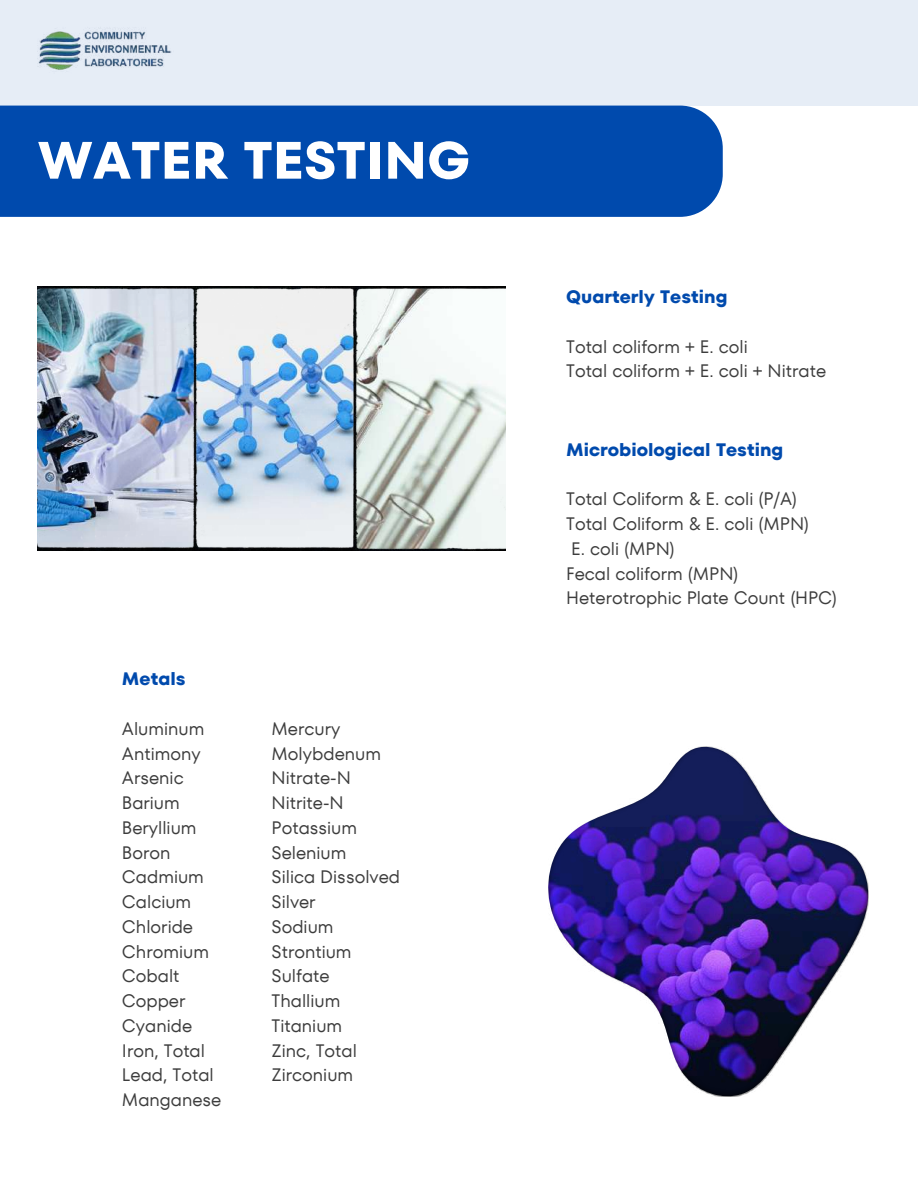
<style>
.page{position:relative;width:918px;height:1188px;background:#fff}
.page>*{position:absolute;margin:0;border:0;box-sizing:border-box;transform-origin:0 0}
.t1{font:700 52.5px "TT Fors";color:#fff}
.t2{font:18px/24.8px "TT Fors";color:#3d3d3d}
.t3{font:700 18px "TT Fors";color:#004aad}
</style>
<div class="page">
<div style="left:0;top:106px;width:723px;height:111px;background:#004aad"></div>
<img style="left:38px;top:287px;width:467px;height:263px">
<img style="left:548px;top:747px;width:320px;height:349px">
<div style="left:0;top:0;width:918px;height:106px;background:#e6edf6"></div>
<h1 class="t1" style="left:38px;top:124px;width:434px">WATER TESTING</h1>
<p class="t3" style="left:122px;top:666px;width:65px">Metals</p>
<p class="t2" style="left:122px;top:716px;width:101px">Aluminum<br>Antimony<br>Arsenic<br>Barium<br>Beryllium<br>Boron<br>Cadmium<br>Calcium<br>Chloride<br>Chromium<br>Cobalt<br>Copper<br>Cyanide<br>Iron, Total<br>Lead, Total<br>Manganese</p>
<p class="t2" style="left:272px;top:716px;width:130px">Mercury<br>Molybdenum<br>Nitrate-N<br>Nitrite-N<br>Potassium<br>Selenium<br>Silica Dissolved<br>Silver<br>Sodium<br>Strontium<br>Sulfate<br>Thallium<br>Titanium<br>Zinc, Total<br>Zirconium</p>
<p class="t3" style="left:566px;top:284px;width:163px">Quarterly Testing</p>
<p class="t2" style="left:566px;top:334px;width:261px">Total coliform + E. coli<br>Total coliform + E. coli + Nitrate</p>
<p class="t3" style="left:566px;top:437px;width:219px">Microbiological Testing</p>
<p class="t2" style="left:566px;top:487px;width:272px">Total Coliform &amp; E. coli (P/A)<br>Total Coliform &amp; E. coli (MPN)<br>E. coli (MPN)<br>Fecal coliform (MPN)<br>Heterotrophic Plate Count (HPC)</p>
</div>
